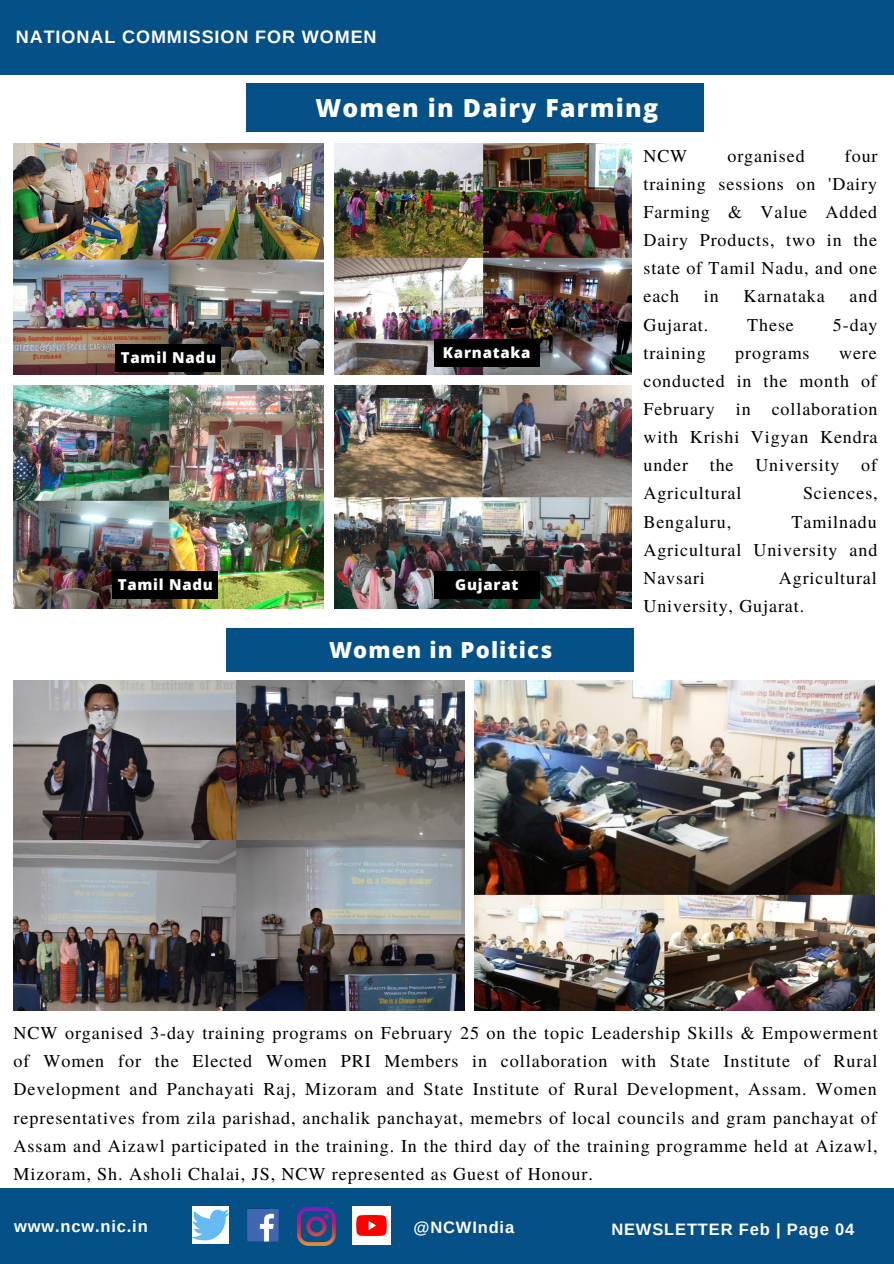
<style>
.page{position:relative;width:894px;height:1264px;background:#fff}
.page>*{position:absolute;margin:0;border:0;box-sizing:border-box;transform-origin:0 0}
.t1{font:800 24.9px "Open Sans";letter-spacing:.05em;color:#fff}
.t2{font:800 22.2px "Open Sans";letter-spacing:.05em;color:#fff}
.t3{font:18.15px/28.2px "Te X Gyre Termes";letter-spacing:.05em;color:#000;text-align:justify}
.t4{font:18px/28.2px "Te X Gyre Termes";letter-spacing:.05em;color:#000;text-align:justify}
.t5{font:700 18px "Arimo";letter-spacing:.05em;color:#fdfdff}
.t6{font:700 16.5px "Arimo";letter-spacing:.05em;color:#fdfdff}
.t7{font:700 16.5px "Arimo";letter-spacing:.05em;color:#fff}
.t8{font:800 15px "Open Sans";letter-spacing:.05em;color:#fff}
</style>
<div class="page">
<div style="left:0;top:1187px;width:893px;height:76px;background:#055087"></div>
<img style="left:192px;top:1206px;width:36px;height:36px">
<img style="left:247px;top:1208px;width:32px;height:34px">
<img style="left:297px;top:1207px;width:39px;height:39px">
<img style="left:352px;top:1206px;width:38px;height:38px">
<div style="left:0;top:0;width:893px;height:74px;background:#055087"></div>
<img style="left:334px;top:385px;width:297px;height:223px">
<img style="left:14px;top:385px;width:309px;height:223px">
<img style="left:334px;top:144px;width:297px;height:230px">
<img style="left:14px;top:144px;width:309px;height:230px">
<div style="left:246px;top:83px;width:457px;height:49px;background:#055087"></div>
<div style="left:115px;top:344px;width:106px;height:27px;background:#000"></div>
<div style="left:433px;top:339px;width:106px;height:27px;background:#000"></div>
<div style="left:112px;top:571px;width:106px;height:27px;background:#000"></div>
<div style="left:433px;top:571px;width:106px;height:27px;background:#000"></div>
<div style="left:226px;top:628px;width:407px;height:44px;background:#055087"></div>
<img style="left:14px;top:680px;width:450px;height:330px">
<img style="left:474px;top:680px;width:400px;height:330px">
<p class="t5" style="left:16px;top:26px;width:362px">NATIONAL COMMISSION FOR WOMEN</p>
<p class="t1" style="left:315px;top:90px;width:344px">Women in Dairy Farming</p>
<p class="t4" style="left:643px;top:140px;width:45px">NCW</p>
<p class="t4" style="left:727px;top:140px;width:79px">organised</p>
<p class="t4" style="left:643px;top:140px;width:235px;text-indent:201px">four training sessions on 'Dairy Farming &amp; Value Added Dairy Products, two in the state of Tamil Nadu, and one each</p>
<p class="t4" style="left:703px;top:281px;width:16px">in</p>
<p class="t4" style="left:743px;top:281px;width:83px">Karnataka</p>
<p class="t4" style="left:849px;top:281px;width:29px">and</p>
<p class="t4" style="left:643px;top:309px;width:66px">Gujarat.</p>
<p class="t4" style="left:747px;top:309px;width:48px">These</p>
<p class="t4" style="left:832px;top:309px;width:46px">5-day</p>
<p class="t4" style="left:643px;top:337px;width:64px">training</p>
<p class="t4" style="left:735px;top:337px;width:76px">programs</p>
<p class="t8" style="left:121px;top:347px;width:97px">Tamil Nadu</p>
<p class="t8" style="left:443px;top:342px;width:89px">Karnataka</p>
<p class="t4" style="left:643px;top:337px;width:236px;text-indent:195px">were conducted in the month of February in collaboration with Krishi Vigyan Kendra under the University of Agricultural</p>
<p class="t4" style="left:802px;top:478px;width:76px">Sciences,</p>
<p class="t8" style="left:118px;top:574px;width:97px">Tamil Nadu</p>
<p class="t8" style="left:455px;top:574px;width:65px">Gujarat</p>
<p class="t2" style="left:329px;top:634px;width:224px">Women in Politics</p>
<p class="t4" style="left:643px;top:506px;width:235px;text-indent:148px">Tamilnadu Agricultural University and Navsari</p>
<p class="t4" style="left:643px;top:506px;width:89px">Bengaluru,</p>
<p class="t4" style="left:643px;top:563px;width:235px;text-indent:135px">Agricultural<br>University, Gujarat.</p>
<p class="t3" style="left:14px;top:1017px;width:865px">NCW organised 3-day training programs on February 25 on the topic Leadership Skills &amp; Empowerment of Women for the Elected Women PRI Members in collaboration with State Institute of Rural Development and Panchayati Raj, Mizoram and State Institute of Rural Development, Assam. Women representatives from zila parishad, anchalik panchayat, memebrs of local councils and gram panchayat of Assam and Aizawl participated in the training. In the third day of the training programme held at Aizawl, Mizoram, Sh. Asholi Chalai, JS, NCW represented as Guest of Honour.</p>
<p class="t7" style="left:14px;top:1216px;width:135px">www.ncw.nic.in</p>
<p class="t6" style="left:413px;top:1217px;width:102px">@NCWIndia</p>
<p class="t6" style="left:611px;top:1219px;width:244px">NEWSLETTER Feb | Page 04</p>
</div>
